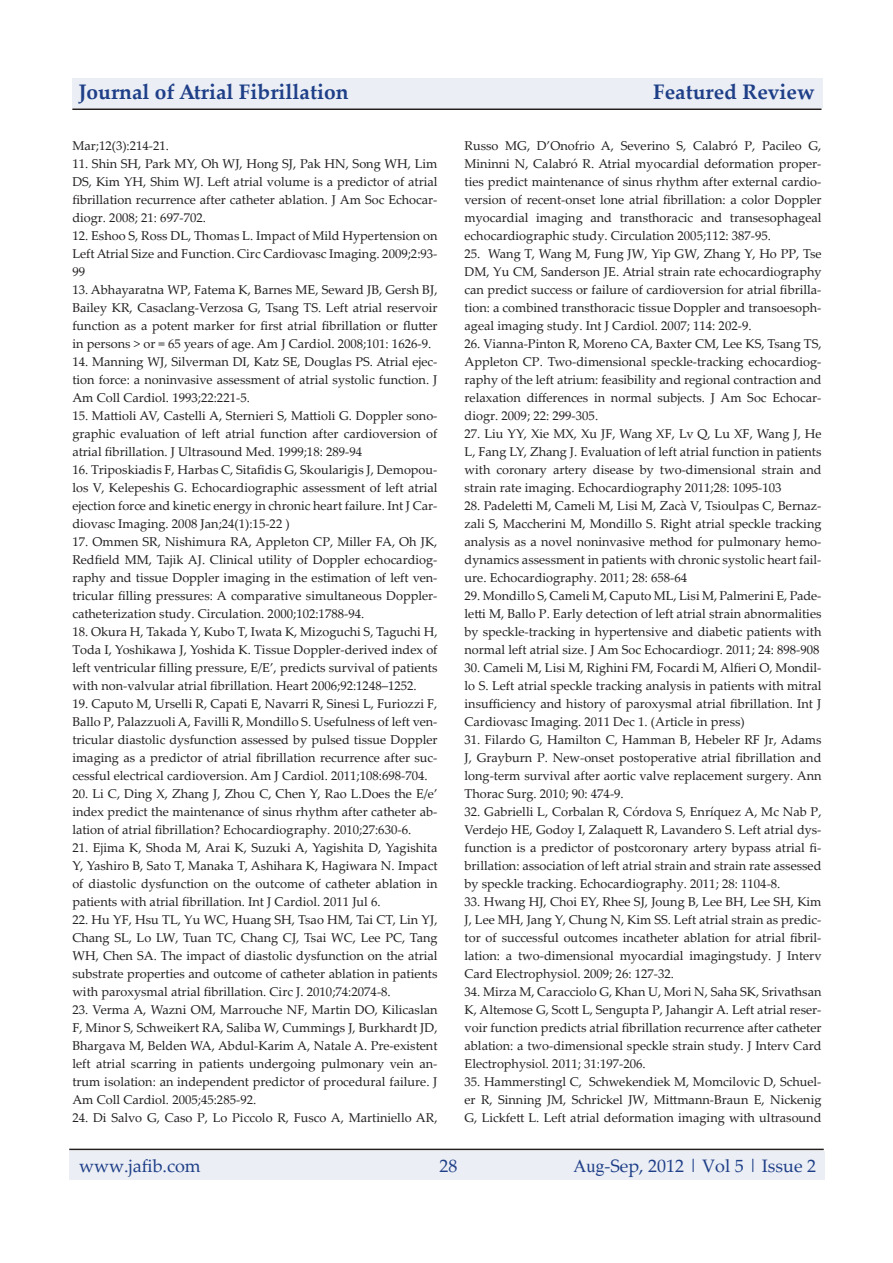
<style>
.page{position:relative;width:893px;height:1263px;background:#fff}
.page>*{position:absolute;margin:0;border:0;box-sizing:border-box;transform-origin:0 0}
.pgheader{font:700 21px "Palatino Linotype";color:#1e3f88}
.pgheader-2{font:18px "Palatino Linotype";color:#1e3f88}
.body{font:12.75px/18px "Palatino Linotype";color:#231f20;text-align:justify}
.s1{font-family:"Times New Roman"}
</style>
<div class="page">
<hr style="left:69px;top:1149px;width:755px;height:1px;background:#231f20">
<div style="left:69px;top:1151px;width:755px;height:28px;background:#ebeef4"></div>
<div style="left:72px;top:78px;width:751px;height:30px;background:#ebeef4"></div>
<hr style="left:72px;top:108px;width:749px;height:2px;background:#231f20">
<p class="pgheader" style="left:78px;top:77px;width:272px">Journal of Atrial Fibrillation</p>
<p class="pgheader" style="left:653px;top:77px;width:163px">Featured Review</p>
<p class="body" style="left:72px;top:136px;width:98px">Mar;12(3):214-21.</p>
<p class="body" style="left:72px;top:154px;width:367px">11. Shin SH, Park MY, Oh WJ, Hong SJ, Pak HN, Song WH, Lim DS, Kim YH, Shim WJ. Left atrial volume is a predictor of atrial fibrillation recurrence after catheter ablation. J Am Soc Echocar&shy;diogr. 2008; 21: 697-702.</p>
<p class="body" style="left:72px;top:226px;width:367px">12. Eshoo S, Ross DL, Thomas L. Impact of Mild Hypertension on Left Atrial Size and Function. Circ Cardiovasc Imaging. 2009;2:93- 99</p>
<p class="body" style="left:72px;top:280px;width:367px">13. Abhayaratna WP, Fatema K, Barnes ME, Seward JB, Gersh BJ, Bailey KR, Casaclang-Verzosa G, Tsang TS. Left atrial reservoir function as a potent marker for first atrial fibrillation or flutter in persons &gt; or = 65 years of age. Am J Cardiol. 2008;101: 1626-9.</p>
<p class="body" style="left:72px;top:352px;width:367px">14. Manning WJ, Silverman DI, Katz SE, Douglas PS. Atrial ejec&shy;tion force: a noninvasive assessment of atrial systolic function. J Am Coll Cardiol. 1993;22:221-5.</p>
<p class="body" style="left:72px;top:406px;width:367px">15. Mattioli AV, Castelli A, Sternieri S, Mattioli G. Doppler sono&shy;graphic evaluation of left atrial function after cardioversion of atrial fibrillation. J Ultrasound Med. 1999;18: 289-94</p>
<p class="body" style="left:72px;top:460px;width:367px">16. Triposkiadis F, Harbas C, Sitafidis G, Skoularigis J, Demopou&shy;los V, Kelepeshis G. Echocardiographic assessment of left atrial ejection force and kinetic energy in chronic heart failure. Int J Car&shy;diovasc Imaging. 2008 Jan;24(1):15-22 )</p>
<p class="body" style="left:72px;top:532px;width:367px">17. Ommen SR, Nishimura RA, Appleton CP, Miller FA, Oh JK, Redfield MM, Tajik AJ. Clinical utility of Doppler echocardiog&shy;raphy and tissue Doppler imaging in the estimation of left ven&shy;tricular filling pressures: A comparative simultaneous Doppler&shy;catheterization study. Circulation. 2000;102:1788-94.</p>
<p class="body" style="left:72px;top:622px;width:367px">18. Okura H, Takada Y, Kubo T, Iwata K, Mizoguchi S, Taguchi H, Toda I, Yoshikawa J, Yoshida K. Tissue Doppler-derived index of left ventricular filling pressure, E/E’, predicts survival of patients with non-valvular atrial fibrillation. Heart 2006;92:1248–1252.</p>
<p class="body" style="left:72px;top:694px;width:367px">19. Caputo M, Urselli R, Capati E, Navarri R, Sinesi L, Furiozzi F, Ballo P, Palazzuoli A, Favilli R, Mondillo S. Usefulness of left ven&shy;tricular diastolic dysfunction assessed by pulsed tissue Doppler imaging as a predictor of atrial fibrillation recurrence after suc&shy;cessful electrical cardioversion. Am J Cardiol. 2011;108:698-704.</p>
<p class="body" style="left:72px;top:784px;width:367px">20. Li C, Ding X, Zhang J, Zhou C, Chen Y, Rao L.Does the E/e’ index predict the maintenance of sinus rhythm after catheter ab&shy;lation of atrial fibrillation? Echocardiography. 2010;27:630-6.</p>
<p class="body" style="left:72px;top:838px;width:367px">21. Ejima K, Shoda M, Arai K, Suzuki A, Yagishita D, Yagishita Y, Yashiro B, Sato T, Manaka T, Ashihara K, Hagiwara N. Impact of diastolic dysfunction on the outcome of catheter ablation in patients with atrial fibrillation. Int J Cardiol. 2011 Jul 6.</p>
<p class="body" style="left:72px;top:910px;width:367px">22. Hu YF, Hsu TL, Yu WC, Huang SH, Tsao HM, Tai CT, Lin YJ, Chang SL, Lo LW, Tuan TC, Chang CJ, Tsai WC, Lee PC, Tang WH, Chen SA. The impact of diastolic dysfunction on the atrial substrate properties and outcome of catheter ablation in patients with paroxysmal atrial fibrillation. Circ J. 2010;74:2074-8.</p>
<p class="body" style="left:72px;top:1000px;width:367px">23. Verma A, Wazni OM, Marrouche NF, Martin DO, Kilicaslan F, Minor S, Schweikert RA, Saliba W, Cummings J, Burkhardt JD, Bhargava M, Belden WA, Abdul-Karim A, Natale A. Pre-existent left atrial scarring in patients undergoing pulmonary vein an&shy;trum isolation: an independent predictor of procedural failure. J Am Coll Cardiol. 2005;45:285-92.</p>
<p class="body" style="left:72px;top:1108px;width:367px">24. Di Salvo G, Caso P, Lo Piccolo R, Fusco A, Martiniello AR,</p>
<p class="body" style="left:465px;top:136px;width:358px">Russo MG, D’Onofrio A, Severino S, Calabró P, Pacileo G, Mininni N, Calabró R. Atrial myocardial deformation proper&shy;ties predict maintenance of sinus rhythm after external cardio&shy;version of recent-onset lone atrial fibrillation: a color Doppler myocardial imaging and transthoracic and transesophageal echocardiographic study. Circulation 2005;112: 387-95.</p>
<p class="body" style="left:465px;top:244px;width:358px">25. Wang T, Wang M, Fung JW, Yip GW, Zhang Y, Ho PP, Tse DM, Yu CM, Sanderson JE. Atrial strain rate echocardiography can predict success or failure of cardioversion for atrial fibrilla&shy;tion: a combined transthoracic tissue Doppler and transoesoph&shy;ageal imaging study. Int J Cardiol. 2007; 114: 202-9.</p>
<p class="body" style="left:465px;top:334px;width:358px">26. Vianna-Pinton R, Moreno CA, Baxter CM, Lee KS, Tsang TS, Appleton CP. Two-dimensional speckle-tracking echocardiog&shy;raphy of the left atrium: feasibility and regional contraction and relaxation differences in normal subjects. J Am Soc Echocar&shy;diogr. 2009; 22: 299-305.</p>
<p class="body" style="left:465px;top:424px;width:358px">27. Liu YY, Xie MX, Xu JF, Wang XF, Lv Q, Lu XF, Wang J, He L, Fang LY, Zhang J. Evaluation of left atrial function in patients with coronary artery disease by two-dimensional strain and strain rate imaging. Echocardiography 2011;28: 1095-103</p>
<p class="body" style="left:465px;top:496px;width:358px">28. Padeletti M, Cameli M, Lisi M, Zacà V, Tsioulpas C, Bernaz&shy;zali S, Maccherini M, Mondillo S. Right atrial speckle tracking analysis as a novel noninvasive method for pulmonary hemo&shy;dynamics assessment in patients with chronic systolic heart fail&shy;ure. Echocardiography. 2011; 28: 658-64</p>
<p class="body" style="left:465px;top:586px;width:358px">29. Mondillo S, Cameli M, Caputo ML, Lisi M, Palmerini E, Pade&shy;letti M, Ballo P. Early detection of left atrial strain abnormalities by speckle-tracking in hypertensive and diabetic patients with normal left atrial size. J Am Soc Echocardiogr. 2011; 24: 898-908</p>
<p class="body" style="left:465px;top:658px;width:358px">30. Cameli M, Lisi M, Righini FM, Focardi M, Alfieri O, Mondil&shy;lo S. Left atrial speckle tracking analysis in patients with mitral insufficiency and history of paroxysmal atrial fibrillation. Int J Cardiovasc Imaging. 2011 Dec 1. (Article in press)</p>
<p class="body" style="left:465px;top:730px;width:358px">31. Filardo G, Hamilton C, Hamman B, Hebeler RF Jr, Adams J, Grayburn P. New-onset postoperative atrial fibrillation and long-term survival after aortic valve replacement surgery. Ann Thorac Surg. 2010; 90: 474-9.</p>
<p class="body" style="left:465px;top:802px;width:358px">32. Gabrielli L, Corbalan R, Córdova S, Enríquez A, Mc Nab P, Verdejo HE, Godoy I, Zalaquett R, Lavandero S. Left atrial dys&shy;function is a predictor of postcoronary artery bypass atrial fi&shy;brillation: association of left atrial strain and strain rate assessed by speckle tracking. Echocardiography. 2011; 28: 1104-8.</p>
<p class="body" style="left:465px;top:892px;width:358px">33. Hwang HJ, Choi EY, Rhee SJ, Joung B, Lee BH, Lee SH, Kim J, Lee MH, Jang Y, Chung N, Kim SS. Left atrial strain as predic&shy;tor of successful outcomes incatheter ablation for atrial fibril&shy;lation: a two-dimensional myocardial imagingstudy. J Interv Card Electrophysiol. 2009; 26: 127-32.</p>
<p class="body" style="left:465px;top:982px;width:358px">34. Mirza M, Caracciolo G, Khan U, Mori N, Saha SK, Srivathsan K, Altemose G, Scott L, Sengupta P, Jahangir A. Left atrial reser&shy;voir function predicts atrial fibrillation recurrence after catheter ablation: a two-dimensional speckle strain study. J Interv Card Electrophysiol. 2011; 31:197-206.</p>
<p class="body" style="left:465px;top:1072px;width:358px">35. Hammerstingl C, Schwekendiek M, Momcilovic D, Schuel&shy;er R, Sinning JM, Schrickel JW, Mittmann-Braun E, Nickenig G, Lickfett L. Left atrial deformation imaging with ultrasound</p>
<p class="pgheader-2" style="left:79px;top:1153px;width:123px">www.jafib.com</p>
<p class="pgheader-2" style="left:439px;top:1153px;width:19px">28</p>
<p class="pgheader-2" style="left:573px;top:1153px;width:244px"><span class="s1">Aug</span>-Sep, 2012 | Vol 5 | Issue 2</p>
</div>
